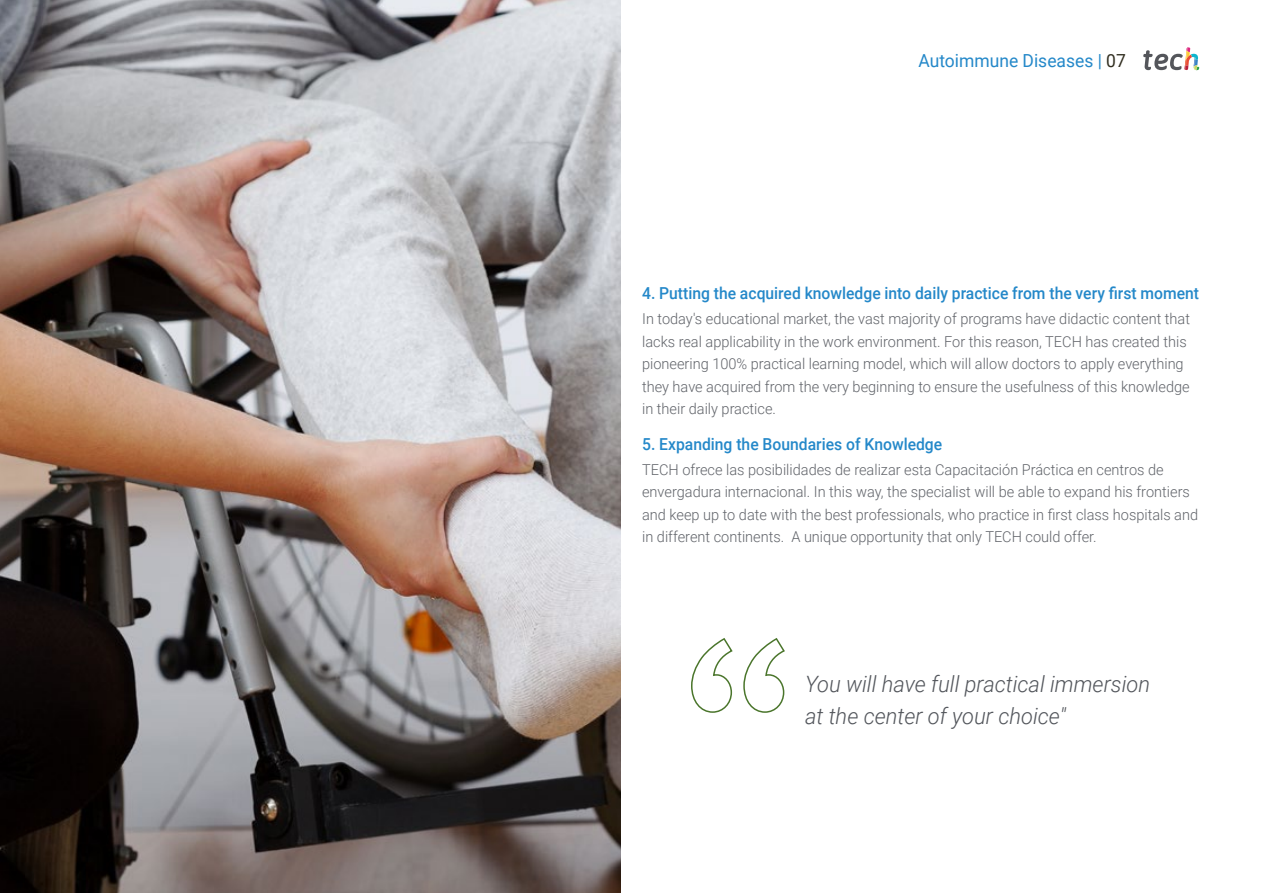
<style>
.page{position:relative;width:1263px;height:893px;background:#fff}
.page>*{position:absolute;margin:0;border:0;box-sizing:border-box;transform-origin:0 0}
.t1{font:italic 300 22.5px/31.5px "Roboto";color:#52555b}
.t2{font:18px "Roboto";color:#2488c9}
.t3{font:500 16.5px "Roboto";color:#2488c9;scale:.95 1}
.t4{font:300 15px/22.5px "Roboto";color:#61646a}
.s1{color:#312e20}
</style>
<div class="page">
<svg style="left:1143px;top:47px;width:56px;height:24px"></svg>
<img style="left:0;top:0;width:621px;height:893px">
<svg style="left:691px;top:638px;width:94px;height:75px"></svg>
<p class="t2" style="left:918px;top:48px;width:209px">Autoimmune Diseases | <span class="s1">07</span></p>
<p class="t3" style="left:642px;top:282px;width:588px">4. Putting the acquired knowledge into daily practice from the very first moment</p>
<p class="t4" style="left:642px;top:307px;width:549px">In today's educational market, the vast majority of programs have didactic content that lacks real applicability in the work environment. For this reason, TECH has created this pioneering 100% practical learning model, which will allow doctors to apply everything they have acquired from the very beginning to ensure the usefulness of this knowledge in their daily practice.</p>
<p class="t3" style="left:642px;top:433px;width:317px">5. Expanding the Boundaries of Knowledge</p>
<p class="t4" style="left:642px;top:458px;width:558px">TECH ofrece las posibilidades de realizar esta Capacitación Práctica en centros de envergadura internacional. In this way, the specialist will be able to expand his frontiers and keep up to date with the best professionals, who practice in first class hospitals and in different continents. A unique opportunity that only TECH could offer.</p>
<h1 class="t1" style="left:805px;top:668px;width:347px">You will have full practical immersion at the center of your choice"</h1>
</div>
